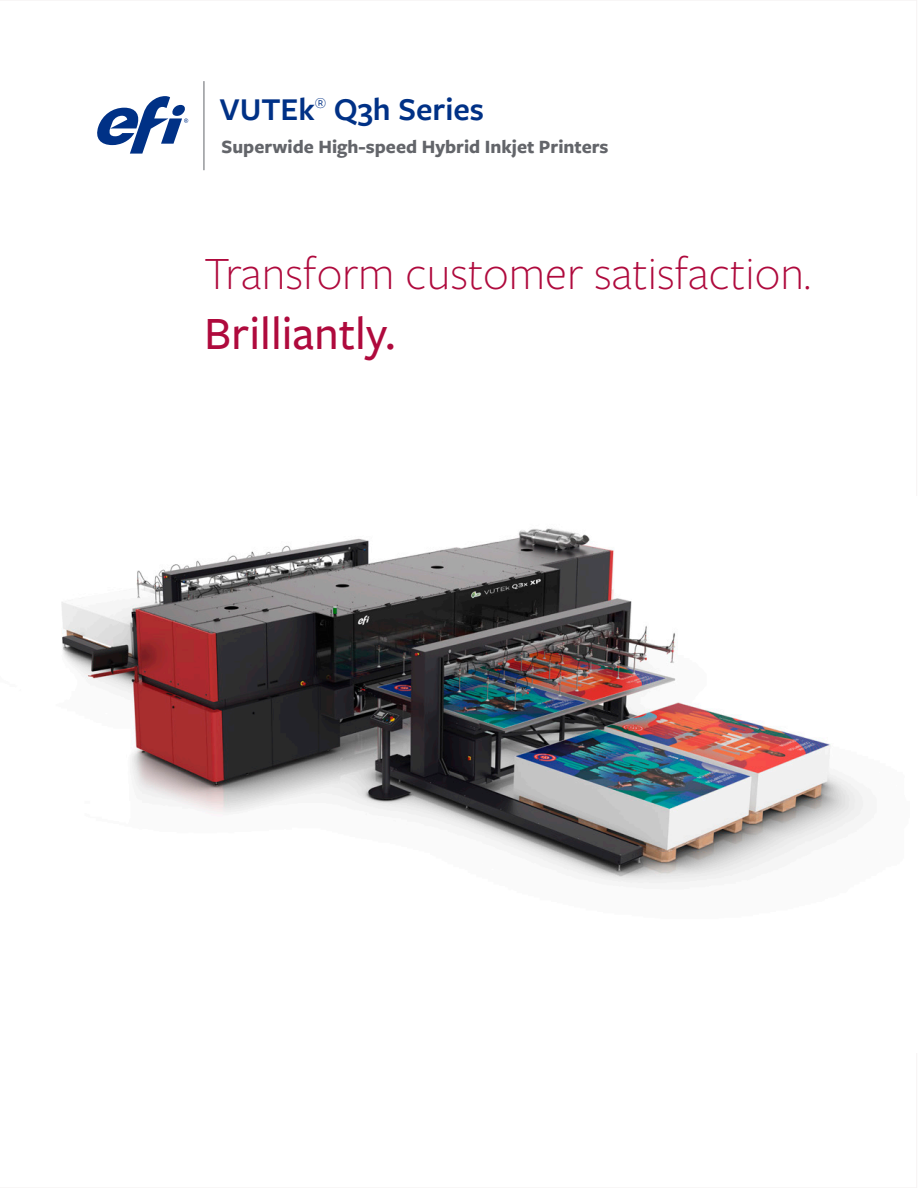
<style>
.page{position:relative;width:918px;height:1188px;background:#fff}
.page>*{position:absolute;margin:0;border:0;box-sizing:border-box;transform-origin:0 0}
.t1{font:300 48px "Freight Sans Pro";color:#af0a3d}
.t2{font:500 48px "Freight Sans Pro";color:#af0a3d}
.t3{font:600 33px "Freight Sans Pro";color:#003186}
.t4{font:700 19.5px "Freight Sans Pro";color:#63656a}
</style>
<div class="page">
<svg style="left:97px;top:96px;width:91px;height:58px"></svg>
<hr style="left:204px;top:81px;width:1px;height:89px;background:#62656a">
<img style="left:61px;top:528px;width:803px;height:356px">
<h2 class="t3" style="left:220px;top:87px;width:266px">VUTEk<sup>®</sup> Q3h Series</h2>
<p class="t4" style="left:221px;top:133px;width:389px">Superwide High-speed Hybrid Inkjet Printers</p>
<h1 class="t1" style="left:204px;top:242px;width:609px">Transform customer satisfaction.</h1>
<h1 class="t2" style="left:204px;top:302px;width:193px">Brilliantly.</h1>
</div>
